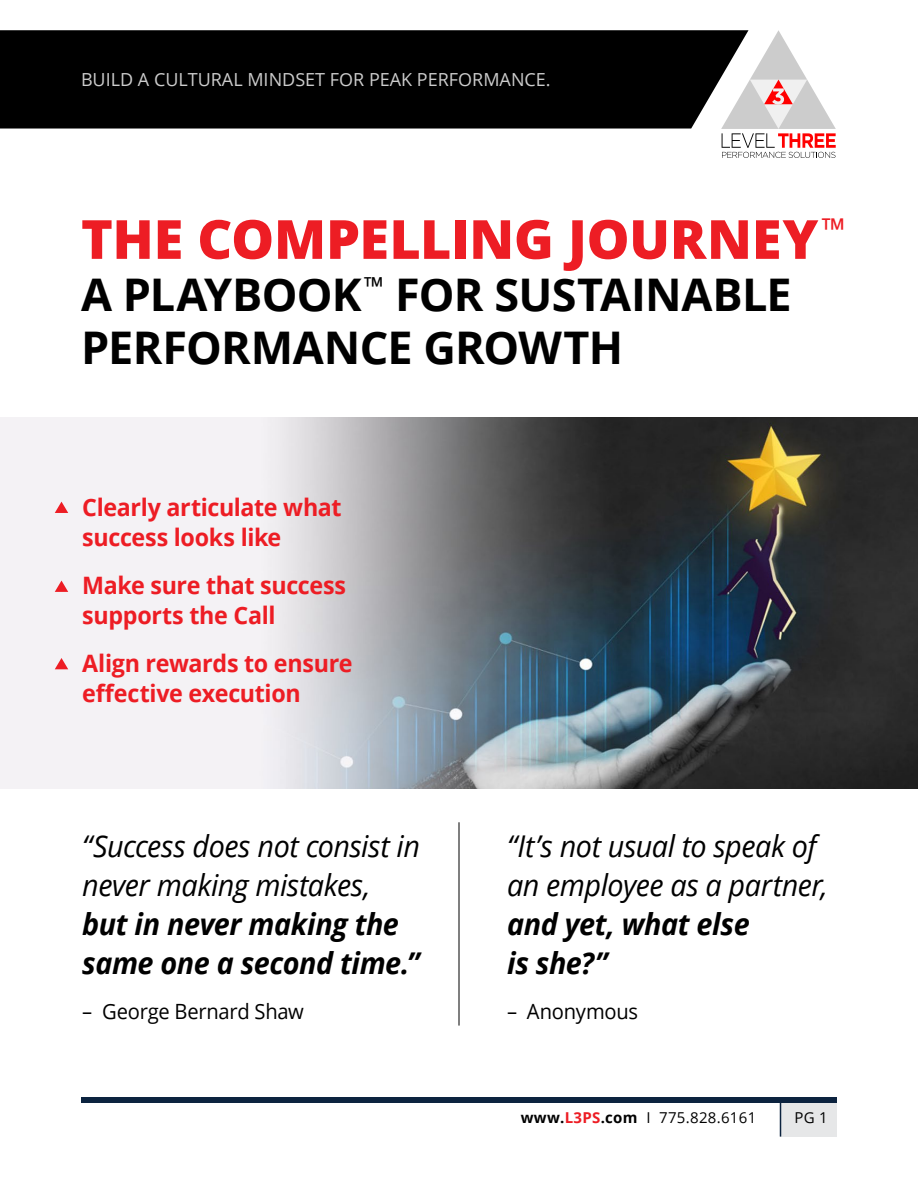
<style>
.page{position:relative;width:918px;height:1188px;background:#fff}
.page>*{position:absolute;margin:0;border:0;box-sizing:border-box;transform-origin:0 0}
.t1{font:800 54px "Open Sans";letter-spacing:-.005em;color:#ed1d24}
.t2{font:700 45px/52.5px "Open Sans";letter-spacing:-.015em;color:#000}
.t3{font:italic 30px/39px "Open Sans";letter-spacing:-.015em;color:#000;scale:.96 1}
.t4{font:italic 700 30px/39px "Open Sans";letter-spacing:-.015em;color:#000;scale:.96 1}
.t5{font:700 24px/30px "Open Sans";letter-spacing:-.015em;color:#ed1d24}
.t6{font:21px "Open Sans";letter-spacing:-.015em;color:#000;scale:.96 1}
.t7{font:18px "Open Sans";color:#ccc}
.t8{font:15px "Open Sans";letter-spacing:.02em;color:#000}
.s1{font-weight:700}
.s2{font-weight:700;color:#ed1d24}
</style>
<div class="page">
<img style="left:0;top:417px;width:918px;height:371px">
<div style="left:781px;top:1103px;width:56px;height:34px;background:#e6e7e8"></div>
<div style="left:81px;top:1097px;width:756px;height:6px;background:#0c233f"></div>
<hr style="left:780px;top:1100px;width:1px;height:37px;background:#0c233f">
<svg style="left:721px;top:30px;width:115px;height:128px"></svg>
<div style="left:0;top:30px;width:749px;height:99px;background:#000"></div>
<svg style="left:55px;top:502px;width:13px;height:11px"></svg>
<svg style="left:55px;top:581px;width:13px;height:11px"></svg>
<svg style="left:55px;top:658px;width:13px;height:11px"></svg>
<hr style="left:459px;top:822px;width:1px;height:204px;background:#000">
<p class="t7" style="left:81px;top:68px;width:471px">BUILD A CULTURAL MINDSET FOR PEAK PERFORMANCE.</p>
<h1 class="t1" style="left:81px;top:198px;width:766px">THE COMPELLING JOURNEY <sup>™</sup></h1>
<h2 class="t2" style="left:81px;top:268px;width:712px">A PLAYBOOK <sup>™</sup> FOR SUSTAINABLE<br>PERFORMANCE GROWTH</h2>
<p class="t5" style="left:82px;top:492px;width:261px">Clearly articulate what success looks like</p>
<p class="t5" style="left:82px;top:570px;width:265px">Make sure that success supports the Call</p>
<p class="t5" style="left:82px;top:648px;width:272px">Align rewards to ensure effective execution</p>
<p class="t3" style="left:82px;top:826px;width:353px">“Success does not consist in never making mistakes,</p>
<p class="t4" style="left:82px;top:904px;width:353px">but in never making the same one a second time.”</p>
<p class="t6" style="left:82px;top:997px;width:232px">– George Bernard Shaw</p>
<p class="t3" style="left:507px;top:826px;width:335px">“It’s not usual to speak of an employee as a partner,</p>
<p class="t4" style="left:507px;top:904px;width:254px">and yet, what else is she?”</p>
<p class="t6" style="left:507px;top:997px;width:138px">– Anonymous</p>
<p class="t8" style="left:521px;top:1108px;width:237px"><span class="s1">www.</span><span class="s2">L3PS</span><span class="s1">.com</span> I 775.828.6161</p>
<p class="t8" style="left:794px;top:1108px;width:35px">PG 1</p>
</div>
